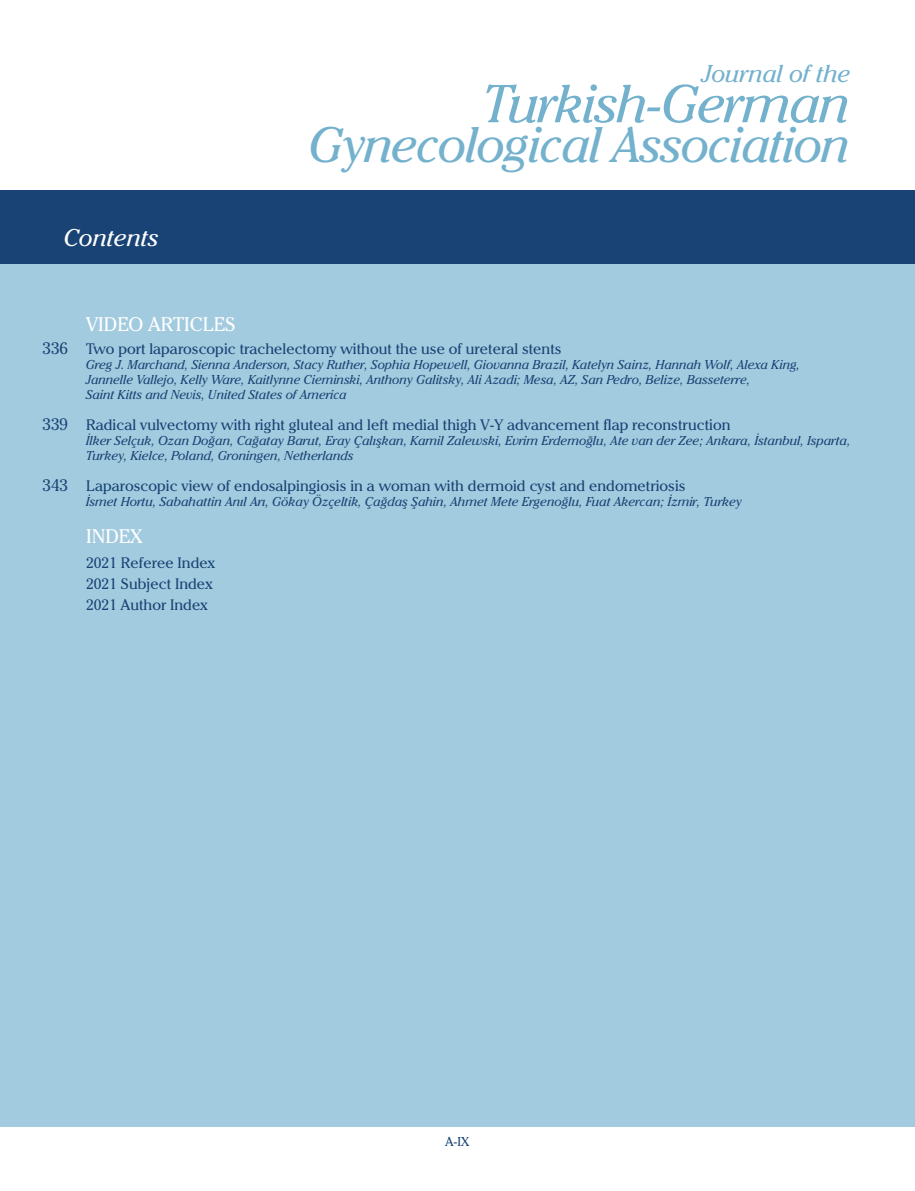
<style>
.page{position:relative;width:915px;height:1191px;background:#fff}
.page>*{position:absolute;margin:0;border:0;box-sizing:border-box;transform-origin:0 0}
.t1{font:italic 52.8px "Cheltenham IT Cby BT";letter-spacing:-.025em;color:#73b1cd}
.t2{font:italic 49.35px "Cheltenham IT Cby BT";letter-spacing:-.025em;color:#73b1cd}
.t3{font:italic 24.15px "Cheltenham IT Cby BT";color:#73b1cd}
.ABSTRACT{font:italic 24px "Cheltenham IT Cby BT";color:#fff}
.ABSTRACT-2{font:19.5px "Cheltenham IT Cby BT";color:#fff}
.ABSTRACT-3{font:15px "Cheltenham IT Cby BT";color:#184374}
.ABSTRACT-4{font:italic 12.75px/15px "Cheltenham IT Cby BT";color:#184374}
.t4{font:12.75px "Cheltenham IT Cby BT";color:#184374}
.s1{font-size:16.5px}
</style>
<div class="page">
<div style="left:0;top:190px;width:914px;height:75px;background:#184374"></div>
<div style="left:0;top:265px;width:914px;height:862px;background:#a3cbdf"></div>
<p class="ABSTRACT" style="left:64px;top:223px;width:97px">Contents</p>
<h3 class="t3" style="left:701px;top:59px;width:150px">Journal of the</h3>
<h1 class="t1" style="left:482px;top:71px;width:369px">Turkish-German</h1>
<h2 class="t2" style="left:309px;top:114px;width:543px">Gynecological Association</h2>
<p class="ABSTRACT-2" style="left:86px;top:312px;width:151px">VIDEO ARTICLES</p>
<p class="ABSTRACT-3" style="left:43px;top:339px;width:520px"><span class="s1">336</span> Two port laparoscopic trachelectomy without the use of ureteral stents</p>
<p class="ABSTRACT-4" style="left:86px;top:357px;width:715px">Greg J. Marchand, Sienna Anderson, Stacy Ruther, Sophia Hopewell, Giovanna Brazil, Katelyn Sainz, Hannah Wolf, Alexa King,<br>Jannelle Vallejo, Kelly Ware, Kaitlynne Cieminski, Anthony Galitsky, Ali Azadi; Mesa, AZ, San Pedro, Belize, Basseterre,<br>Saint Kitts and Nevis, United States of America</p>
<p class="ABSTRACT-3" style="left:43px;top:415px;width:689px"><span class="s1">339</span> Radical vulvectomy with right gluteal and left medial thigh V-Y advancement flap reconstruction</p>
<p class="ABSTRACT-4" style="left:86px;top:433px;width:765px">İlker Selçuk, Ozan Doğan, Cağatay Barut, Eray Çalışkan, Kamil Zalewski, Evrim Erdemoğlu, Ate van der Zee; Ankara, İstanbul, Isparta,<br>Turkey, Kielce, Poland, Groningen, Netherlands</p>
<p class="ABSTRACT-3" style="left:43px;top:476px;width:644px"><span class="s1">343</span> Laparoscopic view of endosalpingiosis in a woman with dermoid cyst and endometriosis</p>
<p class="ABSTRACT-4" style="left:86px;top:494px;width:657px">İsmet Hortu, Sabahattin Anıl Arı, Gökay Özçeltik, Çağdaş Şahin, Ahmet Mete Ergenoğlu, Fuat Akercan; İzmir, Turkey</p>
<p class="ABSTRACT-2" style="left:86px;top:523px;width:58px">INDEX</p>
<p class="ABSTRACT-3" style="left:86px;top:553px;width:131px">2021 Referee Index</p>
<p class="ABSTRACT-3" style="left:86px;top:574px;width:128px">2021 Subject Index</p>
<p class="ABSTRACT-3" style="left:86px;top:595px;width:123px">2021 Author Index</p>
<p class="t4" style="left:445px;top:1133px;width:25px">A-IX</p>
</div>
